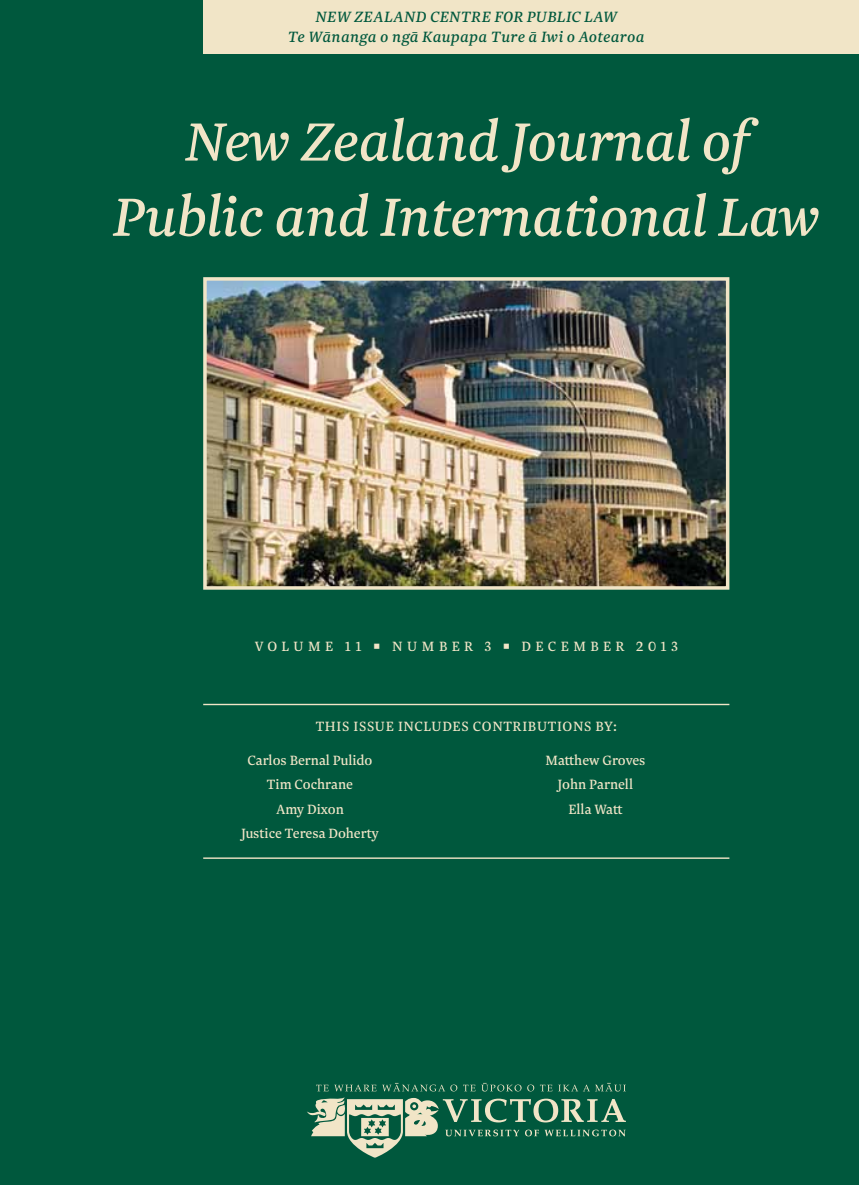
<style>
.page{position:relative;width:859px;height:1185px;background:#fff}
.page>*{position:absolute;margin:0;border:0;box-sizing:border-box;transform-origin:0 0}
.t1{font:italic 63px/75.2px "Victoria Serif";letter-spacing:-.01em;color:#f1e5c7;text-align:center}
.t2{font:italic 17.5px/19.2px "Victoria Serif";letter-spacing:.025em;color:#00583d;text-align:center}
.t3{font:15.75px "Victoria Serif";color:#f1e5c7}
.t4{font:15.75px/34.1px "Victoria Serif";letter-spacing:.04em;color:#f1e5c7}
.t5{font:15.75px "Victoria Serif";letter-spacing:.28em;color:#f1e5c7}
</style>
<div class="page">
<div style="left:0;top:0;width:858px;height:1185px;background:#00583d"></div>
<div style="left:203px;top:0;width:655px;height:54px;background:#f1e5c7"></div>
<svg style="left:307px;top:1083px;width:318px;height:75px"></svg>
<hr style="left:203px;top:704px;width:526px;height:1px;background:#f1e5c7">
<hr style="left:203px;top:857px;width:526px;height:2px;background:#f1e5c7">
<img style="left:208px;top:282px;width:516px;height:303px">
<div style="left:203px;top:277px;width:526px;height:313px;border:4px solid #f1e5c7"></div>
<p class="t2" style="left:288px;top:7px;width:358px">New Zealand Centre for Public Law<br>Te Wānanga o ngā Kaupapa Ture ā Iwi o Aotearoa</p>
<h1 class="t1" style="left:112px;top:102px;width:710px">New Zealand Journal of<br>Public and International Law</h1>
<p class="t5" style="left:255px;top:637px;width:424px">VOLUME 11 ▪ NUMBER 3 ▪ DECEMBER 2013</p>
<p class="t4" style="left:247px;top:709px;width:371px;text-indent:68px">THIS ISSUE INCLUDES CONTRIBUTIONS BY:<br>Carlos Bernal Pulido</p>
<p class="t3" style="left:545px;top:751px;width:102px">Matthew Groves</p>
<p class="t3" style="left:267px;top:775px;width:88px">Tim Cochrane</p>
<p class="t3" style="left:558px;top:775px;width:77px">John Parnell</p>
<p class="t3" style="left:276px;top:799px;width:69px">Amy Dixon</p>
<p class="t3" style="left:568px;top:799px;width:56px">Ella Watt</p>
<p class="t3" style="left:241px;top:824px;width:139px">Justice Teresa Doherty</p>
</div>
